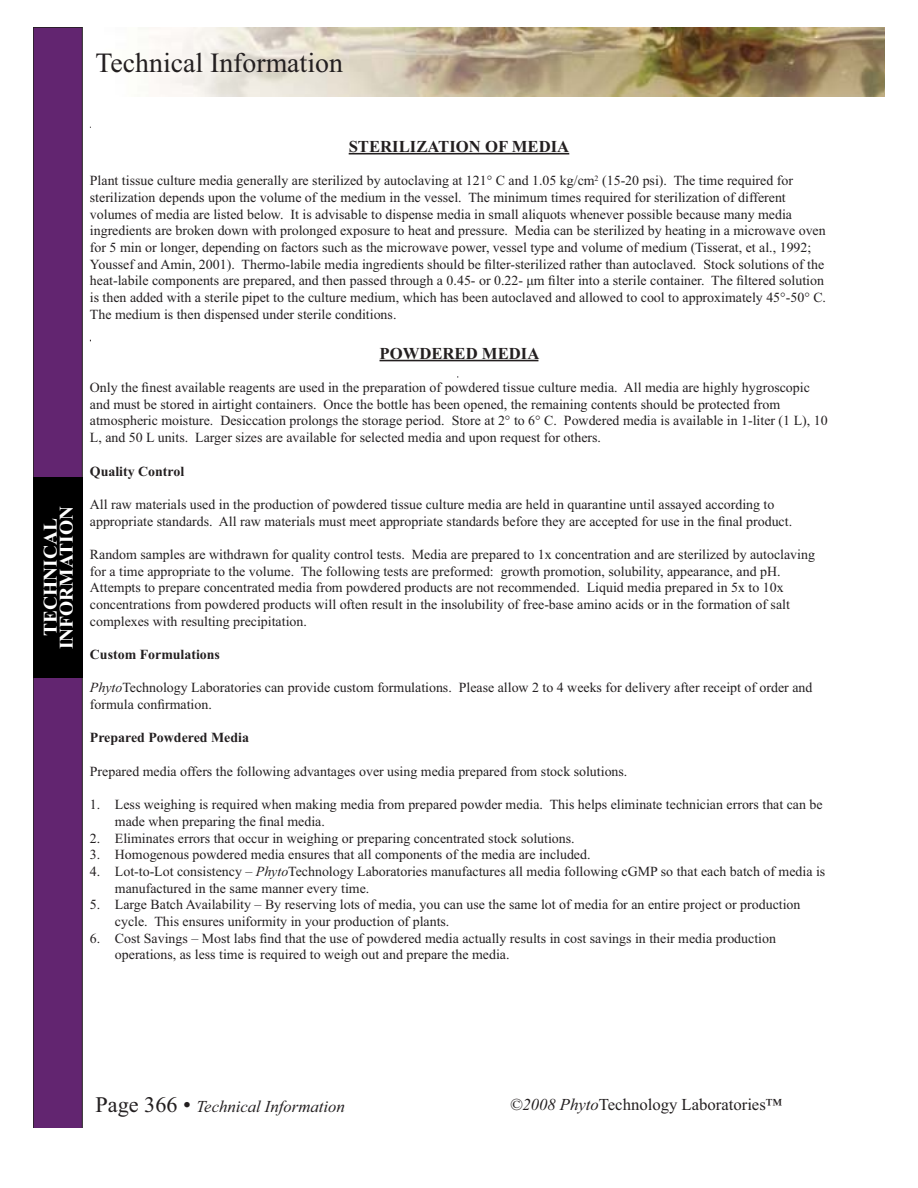
<style>
.page{position:relative;width:918px;height:1188px;background:#fff}
.page>*{position:absolute;margin:0;border:0;box-sizing:border-box;transform-origin:0 0}
.t1{font:27.75px "Times New Roman";color:#231f20}
.t2{font:700 19.5px/16px "Times New Roman";color:#fff;text-align:center}
.t3{font:16.65px "Times New Roman";color:#231f20}
.t4{font:700 16.65px "Times New Roman";color:#231f20}
.t5{font:italic 16.65px "Times New Roman";color:#231f20}
.t6{font:13.95px/16.6px "Times New Roman";color:#231f20}
.t7{font:700 13.95px "Times New Roman";color:#231f20}
.s1{font-style:italic}
.s2{font-style:normal;font-size:22.2px}
</style>
<div class="page">
<img style="left:138px;top:28px;width:746px;height:69px">
<div style="left:34px;top:27px;width:48px;height:1101px;background:#622570"></div>
<div style="left:34px;top:27px;width:49px;height:1101px;border:1px solid #231f20"></div>
<div style="left:34px;top:477px;width:49px;height:201px;background:#000"></div>
<img style="left:884px;top:28px;width:1px;height:69px">
<hr style="left:349px;top:153px;width:220px;height:1px;background:#231f20">
<hr style="left:380px;top:360px;width:158px;height:1px;background:#231f20">
<h1 class="t1" style="left:95px;top:53px;width:249px">Technical Information</h1>
<h2 class="t2" style="left:44px;top:649px;width:145px;rotate:-90deg">TECHNICAL<br>INFORMATION</h2>
<p class="t4" style="left:349px;top:141px;width:222px">STERILIZATION OF MEDIA</p>
<p class="t6" style="left:90px;top:174px;width:738px">Plant tissue culture media generally are sterilized by autoclaving at 121° C and 1.05 kg/cm<sup>2</sup> (15-20 psi). The time required for sterilization depends upon the volume of the medium in the vessel. The minimum times required for sterilization of different volumes of media are listed below. It is advisable to dispense media in small aliquots whenever possible because many media ingredients are broken down with prolonged exposure to heat and pressure. Media can be sterilized by heating in a microwave oven for 5 min or longer, depending on factors such as the microwave power, vessel type and volume of medium (Tisserat, et al., 1992; Youssef and Amin, 2001). Thermo-labile media ingredients should be filter-sterilized rather than autoclaved. Stock solutions of the heat-labile components are prepared, and then passed through a 0.45- or 0.22- μm filter into a sterile container. The filtered solution is then added with a sterile pipet to the culture medium, which has been autoclaved and allowed to cool to approximately 45°-50° C.<br>The medium is then dispensed under sterile conditions.</p>
<p class="t4" style="left:380px;top:348px;width:161px">POWDERED MEDIA</p>
<p class="t6" style="left:90px;top:380px;width:739px">Only the finest available reagents are used in the preparation of powdered tissue culture media. All media are highly hygroscopic and must be stored in airtight containers. Once the bottle has been opened, the remaining contents should be protected from atmospheric moisture. Desiccation prolongs the storage period. Store at 2° to 6° C. Powdered media is available in 1-liter (1 L), 10<br>L, and 50 L units. Larger sizes are available for selected media and upon request for others.</p>
<p class="t7" style="left:90px;top:466px;width:96px">Quality Control</p>
<p class="t6" style="left:90px;top:497px;width:704px">All raw materials used in the production of powdered tissue culture media are held in quarantine until assayed according to appropriate standards. All raw materials must meet appropriate standards before they are accepted for use in the final product.</p>
<p class="t6" style="left:90px;top:547px;width:727px">Random samples are withdrawn for quality control tests. Media are prepared to 1x concentration and are sterilized by autoclaving for a time appropriate to the volume. The following tests are preformed: growth promotion, solubility, appearance, and pH.<br>Attempts to prepare concentrated media from powdered products are not recommended. Liquid media prepared in 5x to 10x concentrations from powdered products will often result in the insolubility of free-base amino acids or in the formation of salt complexes with resulting precipitation.</p>
<p class="t7" style="left:90px;top:650px;width:132px">Custom Formulations</p>
<p class="t6" style="left:90px;top:681px;width:724px"><span class="s1">Phyto</span>Technology Laboratories can provide custom formulations. Please allow 2 to 4 weeks for delivery after receipt of order and formula confirmation.</p>
<p class="t7" style="left:90px;top:733px;width:161px">Prepared Powdered Media</p>
<p class="t6" style="left:90px;top:764px;width:539px">Prepared media offers the following advantages over using media prepared from stock solutions.</p>
<p class="t6" style="left:115px;top:797px;width:709px;text-indent:-25px">1. Less weighing is required when making media from prepared powder media. This helps eliminate technician errors that can be made when preparing the final media.</p>
<p class="t6" style="left:90px;top:831px;width:486px">2. Eliminates errors that occur in weighing or preparing concentrated stock solutions.</p>
<p class="t6" style="left:90px;top:848px;width:502px">3. Homogenous powdered media ensures that all components of the media are included.</p>
<p class="t6" style="left:115px;top:864px;width:712px;text-indent:-25px">4. Lot-to-Lot consistency – <span class="s1">Phyto</span>Technology Laboratories manufactures all media following cGMP so that each batch of media is manufactured in the same manner every time.</p>
<p class="t6" style="left:115px;top:898px;width:687px;text-indent:-25px">5. Large Batch Availability – By reserving lots of media, you can use the same lot of media for an entire project or production cycle. This ensures uniformity in your production of plants.</p>
<p class="t6" style="left:115px;top:931px;width:663px;text-indent:-25px">6. Cost Savings – Most labs find that the use of powdered media actually results in cost savings in their media production operations, as less time is required to weigh out and prepare the media.</p>
<p class="t5" style="left:95px;top:1100px;width:251px"><span class="s2">Page 366 •</span> Technical Information</p>
<p class="t3" style="left:510px;top:1098px;width:274px"><span class="s1">©2008 Phyto</span>Technology Laboratories™</p>
</div>
